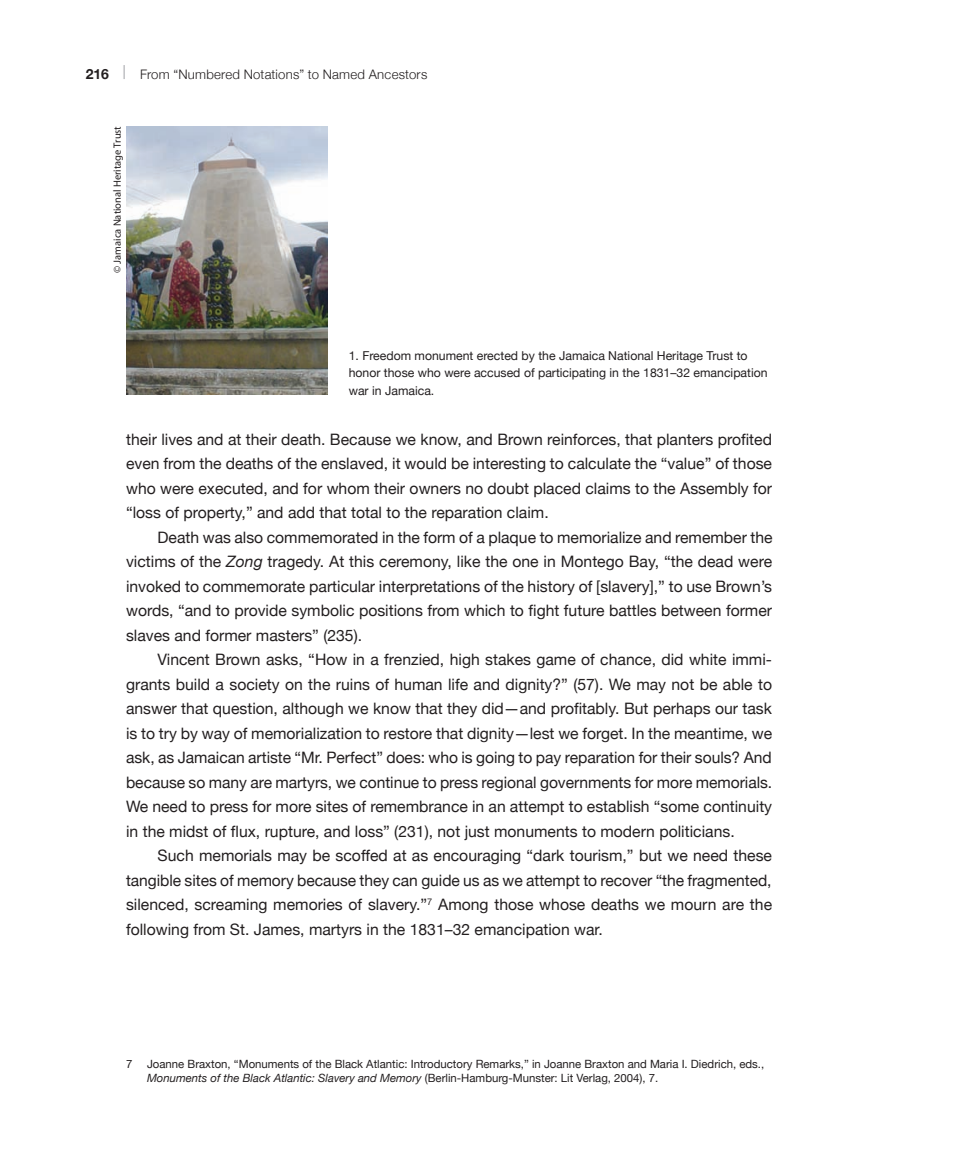
<style>
.page{position:relative;width:977px;height:1166px;background:#fff}
.page>*{position:absolute;margin:0;border:0;box-sizing:border-box;transform-origin:0 0}
.t1{font:15.75px/24.5px "Helvetica Neue";color:#231f20;text-align:justify}
.t2{font:300 13.12px "Helvetica Neue";letter-spacing:.015em;color:#231f20}
.t3{font:12.25px/17.5px "Helvetica Neue";color:#231f20}
.t4{font:11.38px/14px "Helvetica Neue";color:#231f20}
.t5{font:10.5px "Myriad Pro";color:#231f20}
.s1{font-weight:700;font-size:14px}
.s2{font-style:italic}
</style>
<div class="page">
<img style="left:126px;top:126px;width:202px;height:269px">
<p class="t2" style="left:86px;top:66px;width:343px"><span class="s1">216</span> <sup>|</sup> From “Numbered Notations” to Named Ancestors</p>
<p class="t5" style="left:111px;top:273px;width:148px;rotate:-90deg">© Jamaica National Heritage Trust</p>
<p class="t3" style="left:349px;top:347px;width:420px">1. Freedom monument erected by the Jamaica National Heritage Trust to honor those who were accused of participating in the 1831–32 emancipation war in Jamaica.</p>
<p class="t1" style="left:126px;top:426px;width:647px">their lives and at their death. Because we know, and Brown reinforces, that planters profited even from the deaths of the enslaved, it would be interesting to calculate the “value” of those who were executed, and for whom their owners no doubt placed claims to the Assembly for “loss of property,” and add that total to the reparation claim.</p>
<p class="t1" style="left:126px;top:524px;width:648px;text-indent:32px">Death was also commemorated in the form of a plaque to memorialize and remember the victims of the <span class="s2">Zong</span> tragedy. At this ceremony, like the one in Montego Bay, “the dead were invoked to commemorate particular interpretations of the history of [slavery],” to use Brown’s words, “and to provide symbolic positions from which to fight future battles between former slaves and former masters” (235).</p>
<p class="t1" style="left:126px;top:647px;width:647px;text-indent:32px">Vincent Brown asks, “How in a frenzied, high stakes game of chance, did white immi&shy;grants build a society on the ruins of human life and dignity?” (57). We may not be able to answer that question, although we know that they did—and profitably. But perhaps our task is to try by way of memorialization to restore that dignity—lest we forget. In the meantime, we ask, as Jamaican artiste “Mr. Perfect” does: who is going to pay reparation for their souls? And because so many are martyrs, we continue to press regional governments for more memorials.<br>We need to press for more sites of remembrance in an attempt to establish “some continuity in the midst of flux, rupture, and loss” (231), not just monuments to modern politicians.</p>
<p class="t1" style="left:126px;top:843px;width:647px;text-indent:32px">Such memorials may be scoffed at as encouraging “dark tourism,” but we need these tangible sites of memory because they can guide us as we attempt to recover “the fragmented, silenced, screaming memories of slavery.”<sup>7</sup> Among those whose deaths we mourn are the following from St. James, martyrs in the 1831–32 emancipation war.</p>
<p class="t4" style="left:126px;top:1056px;width:8px">7</p>
<p class="t4" style="left:147px;top:1056px;width:618px">Joanne Braxton, “Monuments of the Black Atlantic: Introductory Remarks,” in Joanne Braxton and Maria I. Diedrich, eds.,<br><span class="s2">Monuments of the Black Atlantic: Slavery and Memory</span> (Berlin-Hamburg-Munster: Lit Verlag, 2004), 7.</p>
</div>
